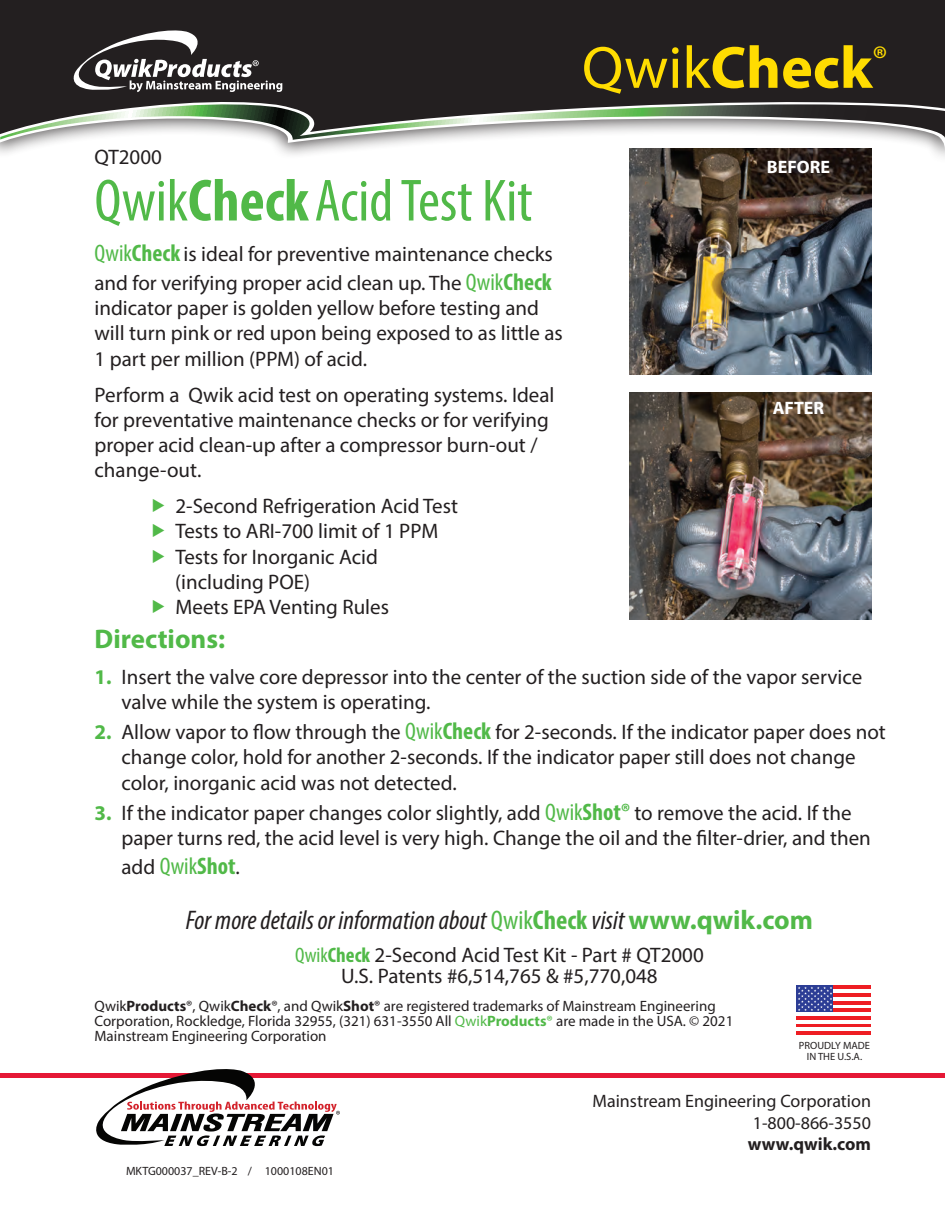
<style>
.page{position:relative;width:945px;height:1215px;background:#fff}
.page>*{position:absolute;margin:0;border:0;box-sizing:border-box;transform-origin:0 0}
.t1{font:condensed 60px "Myriad Pro";color:#51b948}
.t2{font:700 60px "Myriad Pro";color:#ffdc01}
.t3{font:italic condensed 27px "Myriad Pro";color:#231f20}
.t4{font:700 27px "Myriad Pro";color:#51b948}
.t5{font:21px/25.2px "Myriad Pro";color:#231f20}
.t6{font:18px/21.6px "Myriad Pro";color:#231f20;text-align:right}
.t7{font:700 18px "Myriad Pro";color:#231f20}
.t8{font:700 18px "Myriad Pro";color:#fff}
.t9{font:15px/15px "Myriad Pro";color:#231f20}
.t10{font:12px "Myriad Pro";color:#231f20}
.t11{font:10.5px/10.5px "Myriad Pro";color:#231f20;text-align:center}
.s1{font-weight:400}
.s2{font-weight:700}
.s3{font-stretch:condensed;font-size:24px;color:#51b948}
.s4{font-weight:700;font-stretch:condensed;font-size:24px;color:#51b948}
.s5{font-weight:700;color:#51b948}
.s6{font-style:normal;color:#51b948}
.s7{font-weight:700;font-style:normal;color:#51b948}
.s8{font-weight:700;font-style:normal;font-stretch:normal;color:#51b948}
.s9{font-stretch:condensed;color:#51b948}
.s10{font-weight:700;font-stretch:condensed;color:#51b948}
.s11{color:#51b948}
</style>
<div class="page">
<hr style="left:0;top:1074px;width:945px;height:4px;background:#e51836">
<svg style="left:88px;top:1069px;width:252px;height:77px"></svg>
<img style="left:629px;top:164px;width:242px;height:211px">
<img style="left:629px;top:393px;width:242px;height:227px">
<div style="left:797px;top:986px;width:37px;height:26px;background:#2c3d95"></div>
<svg style="left:798px;top:987px;width:34px;height:24px"></svg>
<hr style="left:834px;top:986px;width:37px;height:3px;background:#ee1d23">
<hr style="left:834px;top:993px;width:37px;height:4px;background:#ee1d23">
<hr style="left:834px;top:1001px;width:37px;height:4px;background:#ee1d23">
<hr style="left:834px;top:1008px;width:37px;height:4px;background:#ee1d23">
<hr style="left:797px;top:1016px;width:74px;height:4px;background:#ee1d23">
<svg style="left:797px;top:1024px;width:74px;height:3px"></svg>
<hr style="left:797px;top:1031px;width:74px;height:4px;background:#ee1d23">
<div style="left:0;top:0;width:945px;height:29px;background:#231f20"></div>
<div style="left:0;top:84px;width:945px;height:80px;background:#231f20;opacity:.75"></div>
<svg style="left:0;top:29px;width:945px;height:119px;background:#5b5a58"></svg>
<p class="t5" style="left:94px;top:144px;width:69px">QT2000</p>
<h1 class="t2" style="left:582px;top:28px;width:307px"><span class="s1">Qwik</span>Check<sup>®</sup></h1>
<p class="t8" style="left:767px;top:155px;width:65px">BEFORE</p>
<h1 class="t1" style="left:94px;top:164px;width:440px">Qwik<span class="s2">Check</span>Acid Test Kit</h1>
<p class="t5" style="left:94px;top:239px;width:460px;line-height:28.8px"><span class="s3">Qwik</span><span class="s4">Check</span> is ideal for preventive maintenance checks and for verifying proper acid clean up. The <span class="s3">Qwik</span><span class="s4">Check</span></p>
<p class="t5" style="left:95px;top:295px;width:470px">indicator paper is golden yellow before testing and will turn pink or red upon being exposed to as little as<br>1 part per million (PPM) of acid.</p>
<p class="t5" style="left:95px;top:382px;width:461px">Perform a Qwik acid test on operating systems. Ideal for preventative maintenance checks or for verifying proper acid clean-up after a compressor burn-out / change-out.</p>
<p class="t5" style="left:175px;top:493px;width:284px">2-Second Refrigeration Acid Test<br>Tests to ARI-700 limit of 1 PPM<br>Tests for Inorganic Acid (including POE)<br>Meets EPA Venting Rules</p>
<p class="t4" style="left:94px;top:621px;width:132px">Directions:</p>
<p class="t5" style="left:122px;top:664px;width:742px;text-indent:-27px"><span class="s5">1.</span> Insert the valve core depressor into the center of the suction side of the vapor service valve while the system is operating.</p>
<p class="t5" style="left:122px;top:719px;width:766px;text-indent:-27px"><span class="s5">2.</span> Allow vapor to flow through the <span class="s3">Qwik</span><span class="s4">Check</span> for 2-seconds. If the indicator paper does not change color, hold for another 2-seconds. If the indicator paper still does not change color, inorganic acid was not detected.</p>
<p class="t5" style="left:122px;top:800px;width:751px;text-indent:-27px"><span class="s5">3.</span> If the indicator paper changes color slightly, add <span class="s3">Qwik</span><span class="s4">Shot®</span> to remove the acid. If the paper turns red, the acid level is very high. Change the oil and the filter-drier, and then</p>
<p class="t5" style="left:122px;top:854px;width:120px">add <span class="s3">Qwik</span><span class="s4">Shot</span>.</p>
<p class="t3" style="left:186px;top:903px;width:629px">For more details or information about <span class="s6">Qwik</span><span class="s7">Check</span> visit <span class="s8">www.qwik.com</span></p>
<p class="t5" style="left:295px;top:944px;width:410px;line-height:21px;text-align:center"><span class="s9">Qwik</span><span class="s10">Check</span> 2-Second Acid Test Kit - Part # QT2000<br>U.S. Patents #6,514,765 &amp; #5,770,048</p>
<p class="t8" style="left:773px;top:396px;width:53px">AFTER</p>
<p class="t9" style="left:94px;top:999px;width:640px">Qwik<span class="s2">Products</span>®, Qwik<span class="s2">Check</span>®, and Qwik<span class="s2">Shot</span>® are registered trademarks of Mainstream Engineering<br>Corporation, Rockledge, Florida 32955, (321) 631-3550 All <span class="s11">Qwik</span><span class="s5">Products</span><span class="s11">®</span> are made in the USA. © 2021<br>Mainstream Engineering Corporation</p>
<p class="t11" style="left:799px;top:1040px;width:73px">PROUDLY MADE<br>IN THE U.S.A.</p>
<p class="t10" style="left:126px;top:1163px;width:210px">MKTG000037_REV-B-2 / 1000108EN01</p>
<p class="t6" style="left:593px;top:1090px;width:280px">Mainstream Engineering Corporation<br>1-800-866-3550</p>
<p class="t7" style="left:748px;top:1132px;width:125px">www.qwik.com</p>
</div>
